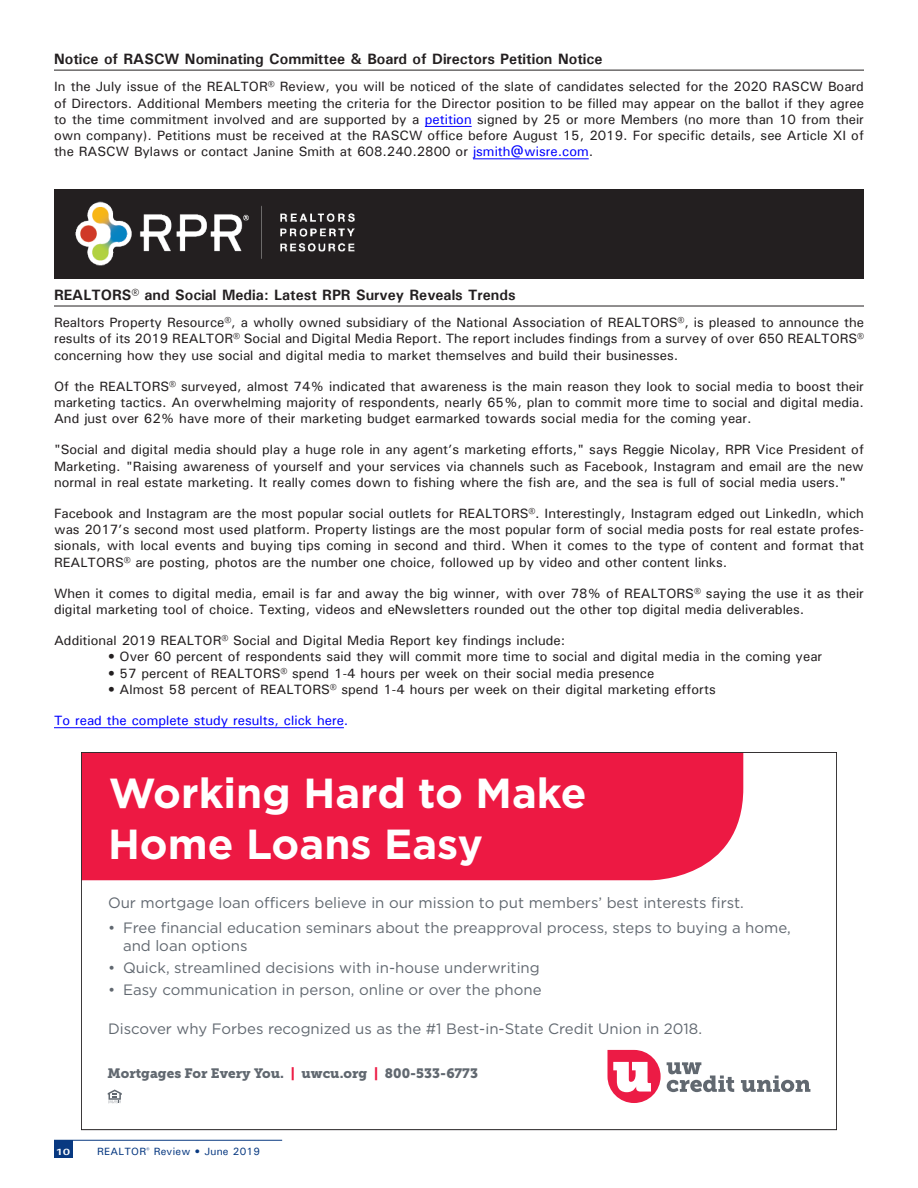
<style>
.page{position:relative;width:918px;height:1188px;background:#fff}
.page>*{position:absolute;margin:0;border:0;box-sizing:border-box;transform-origin:0 0}
.t1{font:700 42px/50.4px "Gotham";color:#fff}
.t2{font:15px/18px "Gotham";color:#616870}
.t3{font:700 15px "Univers";color:#231f20}
.t4{font:500 13.5px/16.2px "Univers";color:#231f20;text-align:justify}
.t5{font:13.5px "Museo Slab 900";color:#616870}
.t6{font:500 13.5px "Univers";color:#00f}
.t7{font:500 10.5px "Univers";letter-spacing:.025em;color:#083981}
.t8{font:700 9px "Univers";color:#fff;scale:1.32 1}
.s1{color:#00f}
.s2{color:#ed1943}
</style>
<div class="page">
<div style="left:54px;top:189px;width:810px;height:90px;background:#231f20"></div>
<div style="left:54px;top:1140px;width:19px;height:18px;background:#083981"></div>
<hr style="left:54px;top:1140px;width:228px;height:1px;background:#083981">
<div style="left:83px;top:754px;width:660px;height:126px;background:#ed1943"></div>
<div style="left:608px;top:1050px;width:53px;height:53px;background:#ec1b45;border-radius:27px"></div>
<svg style="left:613px;top:1062px;width:38px;height:30px"></svg>
<svg style="left:667px;top:1062px;width:67px;height:30px"></svg>
<svg style="left:741px;top:1076px;width:69px;height:16px"></svg>
<svg style="left:108px;top:1090px;width:14px;height:13px"></svg>
<hr style="left:54px;top:306px;width:810px;height:1px;background:#231f20">
<hr style="left:54px;top:727px;width:290px;height:1px;background:#00f">
<img style="left:75px;top:201px;width:280px;height:65px">
<hr style="left:54px;top:70px;width:810px;height:1px;background:#231f20">
<hr style="left:425px;top:126px;width:47px;height:1px;background:#00f">
<hr style="left:473px;top:158px;width:116px;height:1px;background:#00f">
<p class="t3" style="left:54px;top:50px;width:550px">Notice of RASCW Nominating Committee &amp; Board of Directors Petition Notice</p>
<p class="t4" style="left:54px;top:78px;width:812px">In the July issue of the REALTOR® Review, you will be noticed of the slate of candidates selected for the 2020 RASCW Board of Directors. Additional Members meeting the criteria for the Director position to be filled may appear on the ballot if they agree to the time commitment involved and are supported by a <span class="s1">petition</span> signed by 25 or more Members (no more than 10 from their own company). Petitions must be received at the RASCW office before August 15, 2019. For specific details, see Article XI of the RASCW Bylaws or contact Janine Smith at 608.240.2800 or <span class="s1">jsmith@wisre.com</span>.</p>
<p class="t3" style="left:54px;top:286px;width:463px">REALTORS® and Social Media: Latest RPR Survey Reveals Trends</p>
<p class="t4" style="left:54px;top:314px;width:812px">Realtors Property Resource®, a wholly owned subsidiary of the National Association of REALTORS®, is pleased to announce the results of its 2019 REALTOR® Social and Digital Media Report. The report includes findings from a survey of over 650 REALTORS® concerning how they use social and digital media to market themselves and build their businesses.</p>
<p class="t4" style="left:54px;top:378px;width:812px">Of the REALTORS® surveyed, almost 74% indicated that awareness is the main reason they look to social media to boost their marketing tactics. An overwhelming majority of respondents, nearly 65%, plan to commit more time to social and digital media.<br>And just over 62% have more of their marketing budget earmarked towards social media for the coming year.</p>
<p class="t4" style="left:54px;top:441px;width:812px">"Social and digital media should play a huge role in any agent’s marketing efforts," says Reggie Nicolay, RPR Vice President of Marketing. "Raising awareness of yourself and your services via channels such as Facebook, Instagram and email are the new normal in real estate marketing. It really comes down to fishing where the fish are, and the sea is full of social media users."</p>
<p class="t4" style="left:54px;top:505px;width:812px">Facebook and Instagram are the most popular social outlets for REALTORS®. Interestingly, Instagram edged out LinkedIn, which was 2017’s second most used platform. Property listings are the most popular form of social media posts for real estate profes&shy;sionals, with local events and buying tips coming in second and third. When it comes to the type of content and format that REALTORS® are posting, photos are the number one choice, followed up by video and other content links.</p>
<p class="t4" style="left:54px;top:585px;width:812px">When it comes to digital media, email is far and away the big winner, with over 78% of REALTORS® saying the use it as their digital marketing tool of choice. Texting, videos and eNewsletters rounded out the other top digital media deliverables.</p>
<p class="t4" style="left:54px;top:632px;width:513px">Additional 2019 REALTOR® Social and Digital Media Report key findings include:</p>
<p class="t4" style="left:108px;top:648px;width:716px">• Over 60 percent of respondents said they will commit more time to social and digital media in the coming year</p>
<p class="t4" style="left:108px;top:665px;width:548px">• 57 percent of REALTORS® spend 1-4 hours per week on their social media presence</p>
<p class="t4" style="left:108px;top:681px;width:609px">• Almost 58 percent of REALTORS® spend 1-4 hours per week on their digital marketing efforts</p>
<p class="t6" style="left:54px;top:712px;width:296px">To read the complete study results, click here.</p>
<h1 class="t1" style="left:108px;top:768px;width:480px">Working Hard to Make<br>Home Loans Easy</h1>
<p class="t2" style="left:108px;top:893px;width:637px">Our mortgage loan officers believe in our mission to put members’ best interests first.</p>
<p class="t2" style="left:123px;top:918px;width:669px;text-indent:-15px">• Free financial education seminars about the preapproval process, steps to buying a home, and loan options</p>
<p class="t2" style="left:108px;top:958px;width:433px">• Quick, streamlined decisions with in-house underwriting</p>
<p class="t2" style="left:108px;top:981px;width:435px">• Easy communication in person, online or over the phone</p>
<p class="t2" style="left:108px;top:1019px;width:596px">Discover why Forbes recognized us as the #1 Best-in-State Credit Union in 2018.</p>
<p class="t5" style="left:108px;top:1065px;width:372px">Mortgages For Every You. <span class="s2">|</span> uwcu.org <span class="s2">|</span> 800-533-6773</p>
<p class="t8" style="left:56px;top:1146px;width:13px">10</p>
<p class="t7" style="left:97px;top:1144px;width:164px">REALTOR<sup>®</sup> Review • June 2019</p>
</div>
